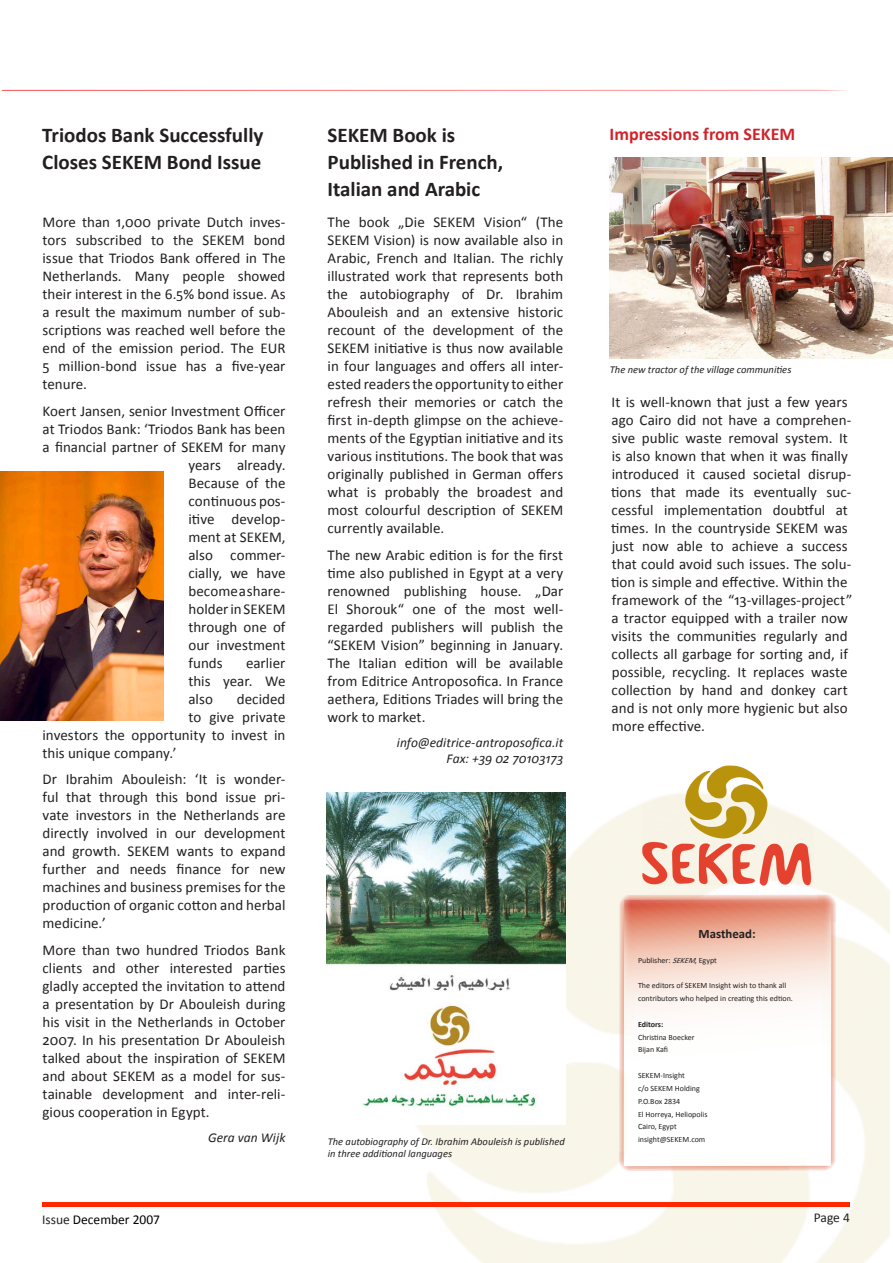
<style>
.page{position:relative;width:893px;height:1263px;background:#fff}
.page>*{position:absolute;margin:0;border:0;box-sizing:border-box;transform-origin:0 0}
.RegHead4{font:700 21px/27px "Calibri";color:#231f20}
.RegHead2{font:700 21px/27px "Calibri";color:#231f20}
.RegHead3{font:700 18px "Calibri";color:#d1232a}
.RegArticle1{font:15px/18px "Calibri";letter-spacing:.005em;color:#231f20;text-align:justify}
.ArtSignature{font:italic 13.5px/16.2px "Calibri";letter-spacing:.005em;color:#231f20;text-align:right}
.t1{font:13.5px "Calibri";color:#000}
.t2{font:13.5px "Calibri";color:#231f20}
.t3{font:700 12.9px "Calibri";color:#231f20}
.PicDescription{font:italic 10.5px/12.6px "Calibri";color:#231f20}
.t4{font:7.95px/12.9px "Calibri";color:#231f20}
.t5{font:700 7.95px "Calibri";letter-spacing:-.005em;color:#231f20}
.s1{font-style:italic}
.s2{color:#231f20}
</style>
<div class="page">
<img style="left:377px;top:804px;width:513px;height:459px">
<hr style="left:43px;top:1202px;width:807px;height:4px;background:#ff2700">
<svg style="left:2px;top:90px;width:845px;height:1px"></svg>
<img style="left:326px;top:792px;width:240px;height:332px">
<img style="left:610px;top:158px;width:283px;height:201px">
<img style="left:0;top:471px;width:163px;height:249px">
<svg style="left:625px;top:900px;width:205px;height:265px"></svg>
<img style="left:641px;top:765px;width:172px;height:121px">
<p class="RegHead2" style="left:42px;top:120px;width:223px">Triodos Bank Successfully<br>Closes SEKEM Bond Issue</p>
<p class="RegArticle1" style="left:43px;top:213px;width:245px">More than 1,000 private Dutch inves&shy;tors subscribed to the SEKEM bond issue that Triodos Bank offered in The Netherlands. Many people showed their interest in the 6.5% bond issue. As a result the maximum number of sub&shy;scriptions was reached well before the end of the emission period. The EUR 5 million-bond issue has a five-year tenure.</p>
<p class="RegArticle1" style="left:43px;top:401px;width:244px">Koert Jansen, senior Investment Officer</p>
<p class="RegArticle1" style="left:43px;top:419px;width:244px">at Triodos Bank: ‘Triodos Bank has been</p>
<p class="RegArticle1" style="left:43px;top:437px;width:244px">a financial partner of SEKEM for many</p>
<p class="RegArticle1" style="left:188px;top:455px;width:99px">years already.</p>
<p class="RegArticle1" style="left:188px;top:473px;width:99px">Because of the</p>
<p class="RegArticle1" style="left:188px;top:491px;width:99px">continuous pos-</p>
<p class="RegArticle1" style="left:188px;top:509px;width:99px">itive develop-</p>
<p class="RegArticle1" style="left:188px;top:527px;width:99px">ment at SEKEM,</p>
<p class="RegArticle1" style="left:188px;top:545px;width:99px">also commer-</p>
<p class="RegArticle1" style="left:188px;top:563px;width:99px">cially, we have</p>
<p class="RegArticle1" style="left:188px;top:581px;width:99px">become a share-</p>
<p class="RegArticle1" style="left:188px;top:599px;width:99px">holder in SEKEM</p>
<p class="RegArticle1" style="left:188px;top:617px;width:99px">through one of</p>
<p class="RegArticle1" style="left:188px;top:635px;width:99px">our investment</p>
<p class="RegArticle1" style="left:188px;top:653px;width:36px">funds</p>
<p class="RegArticle1" style="left:188px;top:653px;width:99px;text-indent:58px">earlier this year. We also</p>
<p class="RegArticle1" style="left:237px;top:689px;width:50px">decided</p>
<p class="RegArticle1" style="left:188px;top:707px;width:99px">to give private</p>
<p class="RegArticle1" style="left:43px;top:725px;width:244px">investors the opportunity to invest in</p>
<p class="RegArticle1" style="left:43px;top:743px;width:136px">this unique company.’</p>
<p class="RegArticle1" style="left:43px;top:770px;width:245px">Dr Ibrahim Abouleish: ‘It is wonder&shy;ful that through this bond issue pri&shy;vate investors in the Netherlands are directly involved in our development and growth. SEKEM wants to expand further and needs finance for new machines and business premises for the production of organic cotton and herbal medicine.’</p>
<p class="RegArticle1" style="left:43px;top:940px;width:245px">More than two hundred Triodos Bank clients and other interested parties gladly accepted the invitation to attend a presentation by Dr Abouleish during his visit in the Netherlands in October 2007. In his presentation Dr Abouleish talked about the inspiration of SEKEM and about SEKEM as a model for sus&shy;tainable development and inter-reli&shy;gious cooperation in Egypt.</p>
<p class="ArtSignature" style="left:208px;top:1128px;width:79px">Gera van Wijk</p>
<p class="RegHead4" style="left:328px;top:120px;width:177px">SEKEM Book is<br>Published in French,<br>Italian and Arabic</p>
<p class="RegHead3" style="left:610px;top:122px;width:187px">Impressions from SEKEM</p>
<p class="RegArticle1" style="left:328px;top:213px;width:237px">The book „Die SEKEM Vision“ (The SEKEM Vision) is now available also in Arabic, French and Italian. The richly illustrated work that represents both the autobiography of Dr. Ibrahim Abouleish and an extensive historic recount of the development of the SEKEM initiative is thus now available in four languages and offers all inter&shy;ested readers the opportunity to either refresh their memories or catch the first in-depth glimpse on the achieve&shy;ments of the Egyptian initiative and its various institutions. The book that was originally published in German offers what is probably the broadest and most colourful description of SEKEM currently available.</p>
<p class="RegArticle1" style="left:328px;top:545px;width:237px">The new Arabic edition is for the first time also published in Egypt at a very renowned publishing house. „Dar El Shorouk“ one of the most well&shy;regarded publishers will publish the “SEKEM Vision” beginning in January.<br>The Italian edition will be available from Editrice Antroposofica. In France aethera, Editions Triades will bring the work to market.</p>
<p class="ArtSignature" style="left:397px;top:733px;width:168px">info@editrice-antroposofica.it<br>Fax: +39 02 70103173</p>
<p class="PicDescription" style="left:610px;top:362px;width:183px">The new tractor of the village communities</p>
<p class="RegArticle1" style="left:611px;top:393px;width:243px;text-align:left">It is well-known that just a few years ago Cairo did not have a comprehen&shy;sive public waste removal system. It is also known that when it was finally introduced it caused societal disrup&shy;tions that made its eventually suc&shy;cessful implementation doubtful at times. In the countryside SEKEM was just now able to achieve a success that could avoid such issues. The solu&shy;tion is simple and effective. Within the framework of the “13-villages-project” a tractor equipped with a trailer now visits the communities regularly and collects all garbage for sorting and, if possible, recycling. It replaces waste collection by hand and donkey cart and is not only more hygienic but also more effective.</p>
<p class="PicDescription" style="left:328px;top:1134px;width:239px">The autobiography of Dr. Ibrahim Abouleish is published in three additional languages</p>
<p class="t3" style="left:698px;top:926px;width:59px">Masthead:</p>
<p class="t4" style="left:638px;top:953px;width:80px">Publisher: <span class="s1">SEKEM</span>, Egypt</p>
<p class="t4" style="left:638px;top:979px;width:156px">The editors of SEKEM Insight wish to thank all contributors who helped in creating this edtion.</p>
<p class="t5" style="left:638px;top:1019px;width:27px">Editors:</p>
<p class="t4" style="left:638px;top:1030px;width:58px">Christina Boecker<br>Bijan Kafi</p>
<p class="t4" style="left:638px;top:1069px;width:71px">SEKEM-Insight<br>c/o SEKEM Holding<br>P.O.Box 2834<br>El Horreya, Heliopolis<br>Cairo, Egypt insight@SEKEM.com</p>
<p class="t1" style="left:42px;top:1211px;width:120px"><span class="s2">Issue</span> December 2007</p>
<p class="t2" style="left:814px;top:1209px;width:38px">Page 4</p>
</div>
